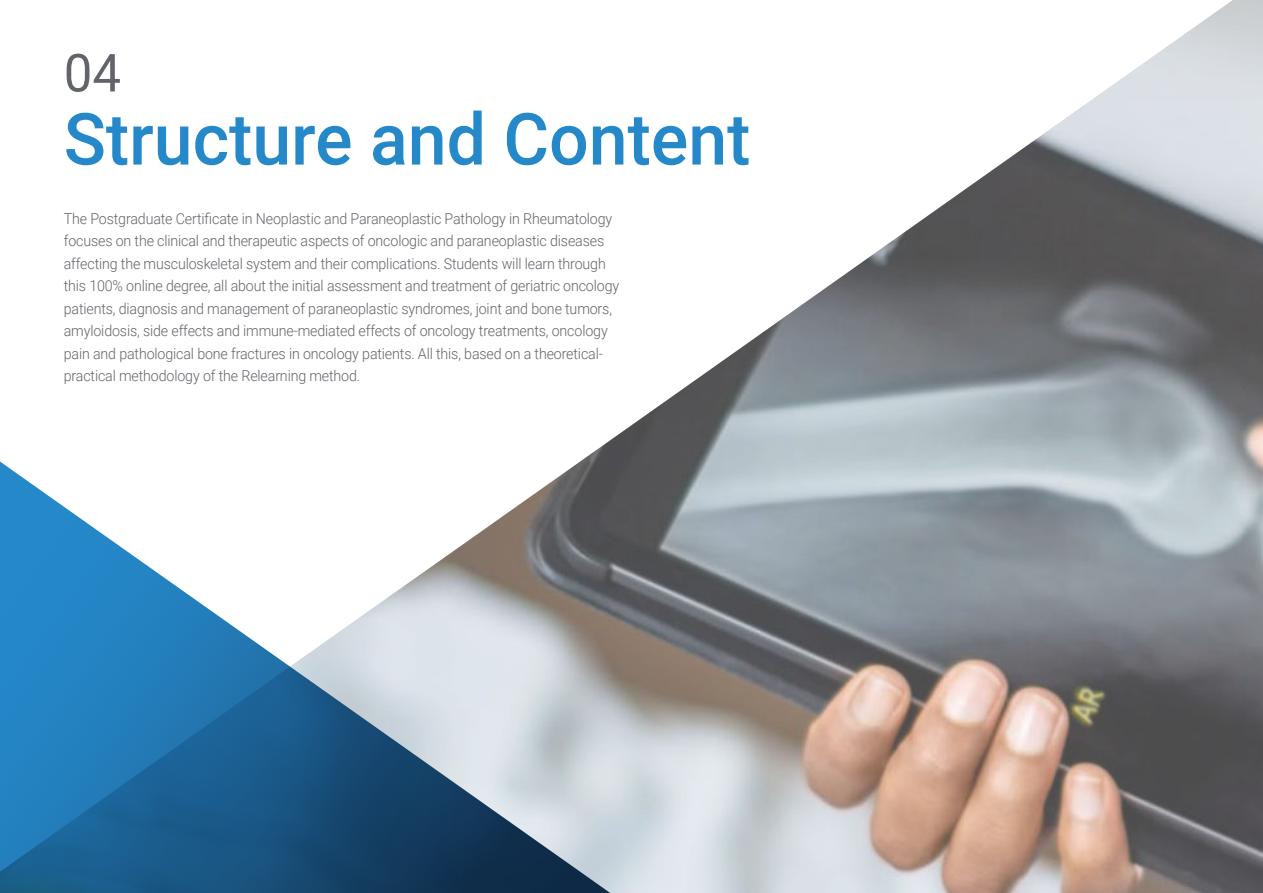
<style>
.page{position:relative;width:1263px;height:893px;background:#fff}
.page>*{position:absolute;margin:0;border:0;box-sizing:border-box;transform-origin:0 0}
.t1{font:500 72px "Roboto";color:#2488c9}
.t2{font:52.5px "Roboto";color:#61646a}
.t3{font:300 15px/22.5px "Roboto";letter-spacing:-.01em;color:#61646a;scale:.95 1}
</style>
<div class="page">
<img style="left:602px;top:0;width:661px;height:893px">
<svg style="left:0;top:446px;width:640px;height:447px"></svg>
<h2 class="t2" style="left:64px;top:36px;width:59px">04</h2>
<h1 class="t1" style="left:64px;top:89px;width:688px">Structure and Content</h1>
<p class="t3" style="left:64px;top:207px;width:586px">The Postgraduate Certificate in Neoplastic and Paraneoplastic Pathology in Rheumatology focuses on the clinical and therapeutic aspects of oncologic and paraneoplastic diseases affecting the musculoskeletal system and their complications. Students will learn through this 100% online degree, all about the initial assessment and treatment of geriatric oncology patients, diagnosis and management of paraneoplastic syndromes, joint and bone tumors, amyloidosis, side effects and immune-mediated effects of oncology treatments, oncology pain and pathological bone fractures in oncology patients. All this, based on a theoretical&shy;practical methodology of the Relearning method.</p>
</div>
